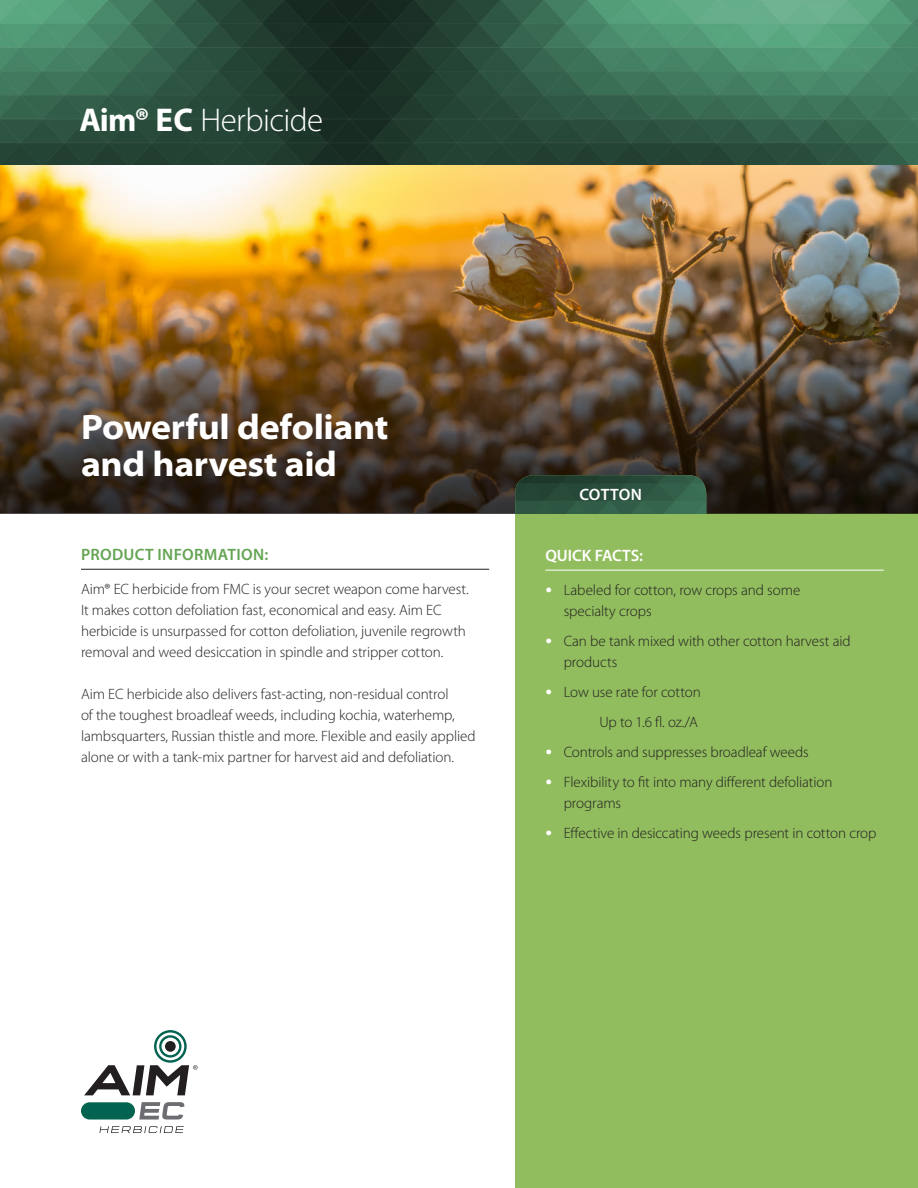
<style>
.page{position:relative;width:918px;height:1188px;background:#fff}
.page>*{position:absolute;margin:0;border:0;box-sizing:border-box;transform-origin:0 0}
.t1{font:700 semi-expanded 35.4px/36.3px "Myriad Pro";letter-spacing:-.01em;color:#fff}
.Mast_header{font:300 33px "Myriad Pro";letter-spacing:-.015em;color:#fff}
.Green_subheaders_w_r{font:600 16.5px "Myriad Pro";letter-spacing:.02em;color:#65a453}
.Green_subheaders_w_r-2{font:600 16.5px "Myriad Pro";color:#fff}
.body_text{font:300 15px/21px "Myriad Pro";letter-spacing:-.005em;color:#231f20}
.s1{font-weight:700}
.s2{font-size:27px;color:#fff}
</style>
<div class="page">
<img style="left:0;top:0;width:918px;height:310px">
<svg style="left:515px;top:167px;width:403px;height:1021px;background:#95b35d"></svg>
<hr style="left:81px;top:569px;width:408px;height:1px;background:#231f20">
<hr style="left:545px;top:570px;width:339px;height:1px;background:#fff">
<svg style="left:99px;top:1126px;width:85px;height:7px"></svg>
<div style="left:81px;top:1102px;width:54px;height:18px;background:#026350;border-radius:9px"></div>
<svg style="left:139px;top:1102px;width:45px;height:18px"></svg>
<svg style="left:84px;top:1030px;width:114px;height:65px"></svg>
<div style="left:165px;top:1041px;width:11px;height:11px;background:#231f20;border-radius:50%"></div>
<img style="left:0;top:310px;width:918px;height:204px">
<div style="left:69px;top:420px;width:321px;height:78px;background:#231f20;opacity:.3"></div>
<img style="left:515px;top:475px;width:191px;height:39px">
<div style="left:515px;top:514px;width:250px;height:33px;background:#91bd5e"></div>
<p class="Mast_header" style="left:80px;top:100px;width:245px"><span class="s1">Aim® EC</span> Herbicide</p>
<p class="t1" style="left:81px;top:408px;width:309px">Powerful defoliant and harvest aid</p>
<p class="Green_subheaders_w_r" style="left:81px;top:544px;width:189px">PRODUCT INFORMATION:</p>
<p class="body_text" style="left:81px;top:579px;width:389px">Aim® EC herbicide from FMC is your secret weapon come harvest.<br>It makes cotton defoliation fast, economical and easy. Aim EC herbicide is unsurpassed for cotton defoliation, juvenile regrowth removal and weed desiccation in spindle and stripper cotton.</p>
<p class="body_text" style="left:81px;top:684px;width:396px">Aim EC herbicide also delivers fast-acting, non-residual control<br>of the toughest broadleaf weeds, including kochia, waterhemp, lambsquarters, Russian thistle and more. Flexible and easily applied alone or with a tank-mix partner for harvest aid and defoliation.</p>
<p class="Green_subheaders_w_r-2" style="left:579px;top:484px;width:64px">COTTON</p>
<p class="Green_subheaders_w_r-2" style="left:545px;top:545px;width:99px">QUICK FACTS:</p>
<p class="body_text" style="left:564px;top:580px;width:238px;text-indent:-18px"><span class="s2">•</span> Labeled for cotton, row crops and some specialty crops</p>
<p class="body_text" style="left:564px;top:631px;width:288px;text-indent:-18px"><span class="s2">•</span> Can be tank mixed with other cotton harvest aid products</p>
<p class="body_text" style="left:545px;top:682px;width:157px"><span class="s2">•</span> Low use rate for cotton</p>
<p class="body_text" style="left:599px;top:712px;width:100px">Up to 1.6 fl. oz./A</p>
<p class="body_text" style="left:545px;top:742px;width:265px"><span class="s2">•</span> Controls and suppresses broadleaf weeds</p>
<p class="body_text" style="left:564px;top:772px;width:270px;text-indent:-18px"><span class="s2">•</span> Flexibility to fit into many different defoliation programs</p>
<p class="body_text" style="left:545px;top:823px;width:333px"><span class="s2">•</span> Effective in desiccating weeds present in cotton crop</p>
</div>
